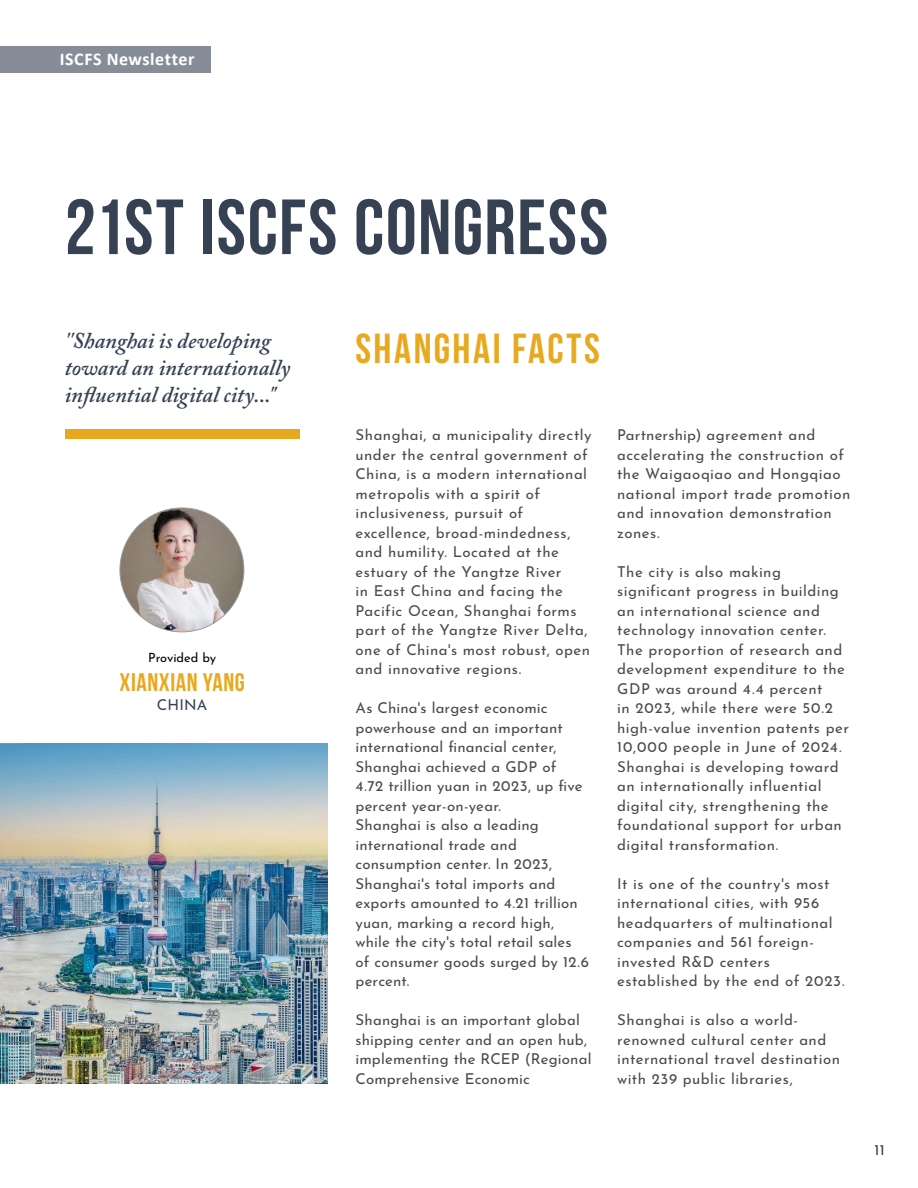
<style>
.page{position:relative;width:918px;height:1188px;background:#fff}
.page>*{position:absolute;margin:0;border:0;box-sizing:border-box;transform-origin:0 0}
.t1{font:78px "Bebas Neue";letter-spacing:.02em;color:#374154}
.t2{font:42px "Bebas Neue";letter-spacing:.06em;color:#e8a920}
.t3{font:700 25.5px "Bebas Neue";letter-spacing:.025em;color:#e8a920}
.t4{font:italic 600 22.5px/27px "Adobe Caslon Pro";color:#374154}
.t5{font:700 18px "Calibri";letter-spacing:.03em;color:#fff}
.t6{font:15px/19.5px "Josefin Sans";letter-spacing:.025em;color:#4a4a49}
.t7{font:15px/19.5px "Josefin Sans";letter-spacing:.005em;color:#4a4a49}
.t8{font:15px "Josefin Sans";letter-spacing:.01em;color:#374154}
.t9{font:12.75px "Josefin Sans";color:#000}
</style>
<div class="page">
<div style="left:0;top:46px;width:211px;height:27px;background:#878d98"></div>
<div style="left:65px;top:429px;width:235px;height:10px;background:#e8a920"></div>
<img style="left:120px;top:508px;width:124px;height:124px;border-radius:62px">
<img style="left:0;top:744px;width:327px;height:340px">
<p class="t5" style="left:60px;top:46px;width:136px">ISCFS Newsletter</p>
<h1 class="t1" style="left:65px;top:184px;width:545px">21ST ISCFS CONGRESS</h1>
<h3 class="t4" style="left:65px;top:327px;width:227px">''Shanghai is developing toward an internationally influential digital city..."</h3>
<p class="t9" style="left:148px;top:647px;width:70px">Provided by</p>
<h3 class="t3" style="left:120px;top:668px;width:127px">XIANXIAN YANG</h3>
<p class="t8" style="left:157px;top:693px;width:52px">CHINA</p>
<h2 class="t2" style="left:356px;top:326px;width:246px">SHANGHAI FACTS</h2>
<p class="t6" style="left:356px;top:423px;width:238px">Shanghai, a municipality directly under the central government of<br>China, is a modern international metropolis with a spirit of inclusiveness, pursuit of excellence, broad-mindedness, and humility. Located at the estuary of the Yangtze River<br>in East China and facing the<br>Pacific Ocean, Shanghai forms part of the Yangtze River Delta, one of China's most robust, open and innovative regions.</p>
<p class="t7" style="left:356px;top:696px;width:235px">As China's largest economic powerhouse and an important international financial center,<br>Shanghai achieved a GDP of<br>4.72 trillion yuan in 2023, up five percent year-on-year.<br>Shanghai is also a leading international trade and consumption center. In 2023,<br>Shanghai's total imports and exports amounted to 4.21 trillion yuan, marking a record high, while the city's total retail sales of consumer goods surged by 12.6 percent.</p>
<p class="t7" style="left:356px;top:1008px;width:237px">Shanghai is an important global shipping center and an open hub, implementing the RCEP (Regional<br>Comprehensive Economic</p>
<p class="t6" style="left:617px;top:423px;width:235px">Partnership) agreement and accelerating the construction of the Waigaoqiao and Hongqiao national import trade promotion and innovation demonstration zones.</p>
<p class="t6" style="left:617px;top:560px;width:233px">The city is also making significant progress in building an international science and technology innovation center.<br>The proportion of research and development expenditure to the<br>GDP was around 4.4 percent<br>in 2023, while there were 50.2 high-value invention patents per<br>10,000 people in June of 2024.<br>Shanghai is developing toward an internationally influential digital city, strengthening the foundational support for urban digital transformation.</p>
<p class="t6" style="left:617px;top:872px;width:229px">It is one of the country's most international cities, with 956 headquarters of multinational companies and 561 foreign&shy;invested R&amp;D centers established by the end of 2023.</p>
<p class="t6" style="left:617px;top:1008px;width:224px">Shanghai is also a world&shy;renowned cultural center and international travel destination with 239 public libraries,</p>
<p class="t8" style="left:875px;top:1137px;width:12px">11</p>
</div>
